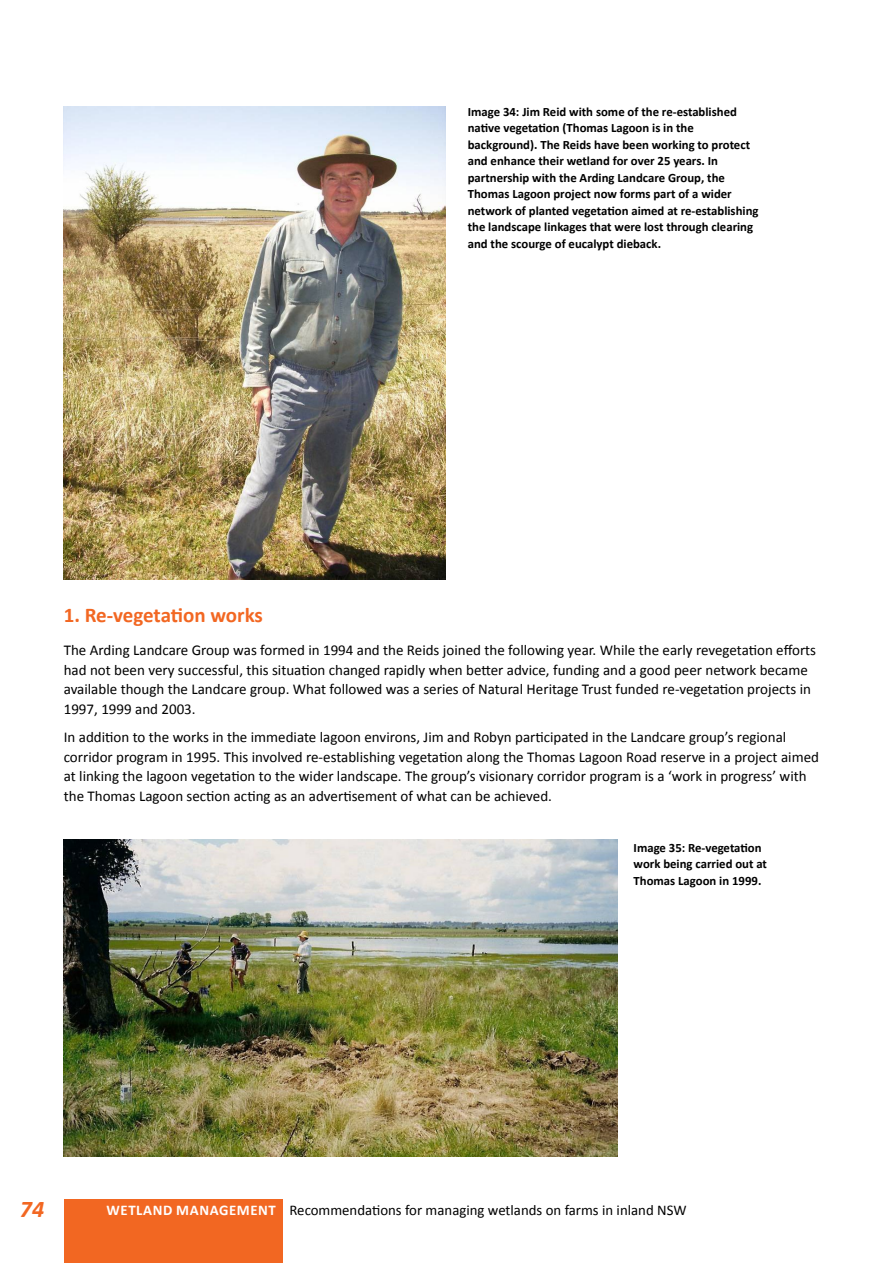
<style>
.page{position:relative;width:893px;height:1263px;background:#fff}
.page>*{position:absolute;margin:0;border:0;box-sizing:border-box;transform-origin:0 0}
.t1{font:italic 700 24px "Calibri";color:#f26722}
.t2{font:700 21px "Calibri";letter-spacing:-.01em;color:#f26722}
.t3{font:15px/19.5px "Calibri";color:#000}
.t4{font:14.85px "Calibri";color:#000}
.t5{font:700 12.75px/16.5px "Calibri";color:#000}
.s1{font-weight:700;color:#fff}
</style>
<div class="page">
<div style="left:64px;top:1199px;width:219px;height:64px;background:#f26722"></div>
<img style="left:64px;top:106px;width:382px;height:473px">
<img style="left:64px;top:840px;width:553px;height:317px">
<p class="t5" style="left:468px;top:103px;width:292px">Image 34: Jim Reid with some of the re-established native vegetation (Thomas Lagoon is in the background). The Reids have been working to protect and enhance their wetland for over 25 years. In partnership with the Arding Landcare Group, the Thomas Lagoon project now forms part of a wider network of planted vegetation aimed at re-establishing the landscape linkages that were lost through clearing and the scourge of eucalypt dieback.</p>
<h2 class="t2" style="left:64px;top:602px;width:201px">1. Re-vegetation works</h2>
<p class="t3" style="left:64px;top:640px;width:754px">The Arding Landcare Group was formed in 1994 and the Reids joined the following year. While the early revegetation efforts had not been very successful, this situation changed rapidly when better advice, funding and a good peer network became available though the Landcare group. What followed was a series of Natural Heritage Trust funded re-vegetation projects in 1997, 1999 and 2003.</p>
<p class="t3" style="left:64px;top:727px;width:757px">In addition to the works in the immediate lagoon environs, Jim and Robyn participated in the Landcare group’s regional corridor program in 1995. This involved re-establishing vegetation along the Thomas Lagoon Road reserve in a project aimed at linking the lagoon vegetation to the wider landscape. The group’s visionary corridor program is a ‘work in progress’ with the Thomas Lagoon section acting as an advertisement of what can be achieved.</p>
<p class="t5" style="left:634px;top:838px;width:135px">Image 35: Re-vegetation work being carried out at<br>Thomas Lagoon in 1999.</p>
<h1 class="t1" style="left:20px;top:1194px;width:26px">74</h1>
<p class="t4" style="left:107px;top:1200px;width:581px"><span class="s1">Wetland management</span> Recommendations for managing wetlands on farms in inland NSW</p>
</div>
